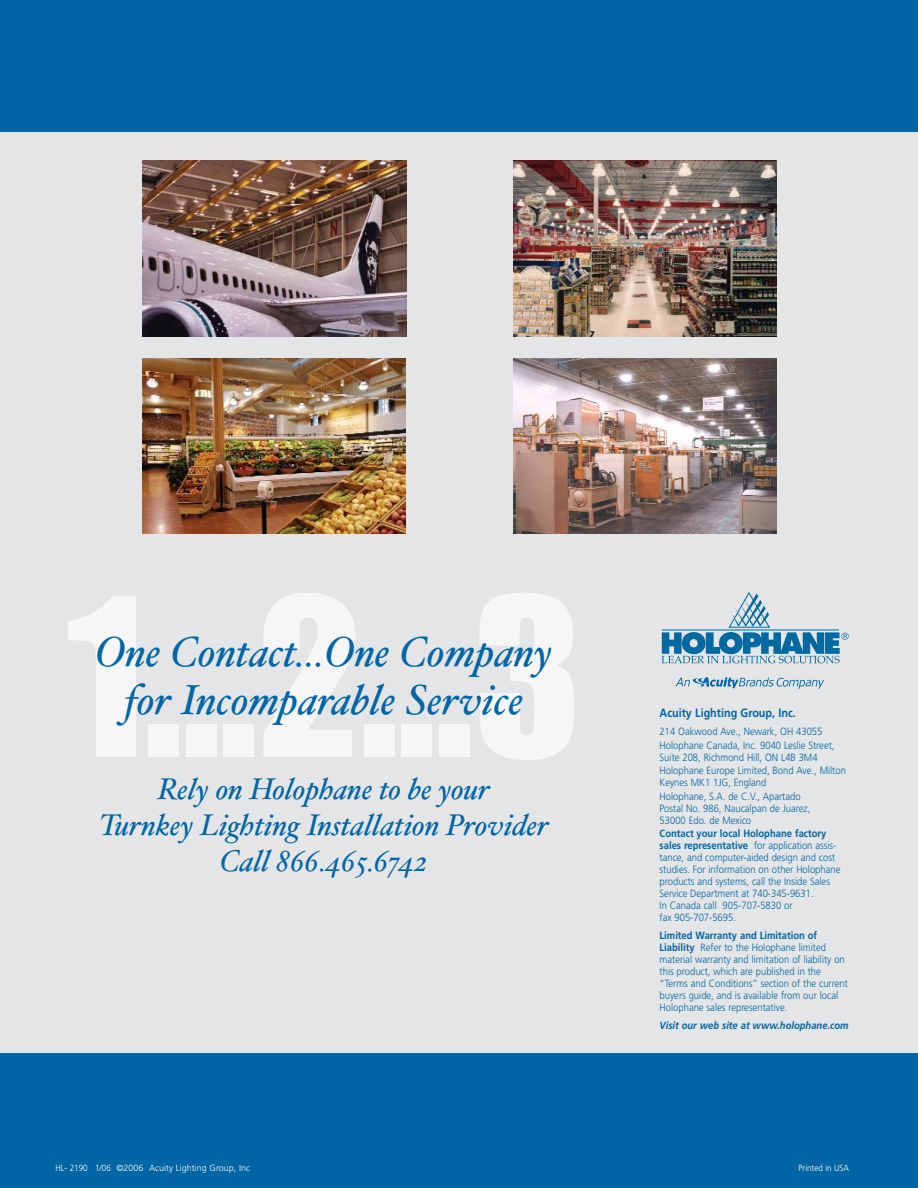
<style>
.page{position:relative;width:918px;height:1188px;background:#fff}
.page>*{position:absolute;margin:0;border:0;box-sizing:border-box;transform-origin:0 0}
.t1{font:italic 42px/48px "Hoefler Text";color:#0065a4;text-align:center}
.t2{font:italic 30px/36px "Hoefler Text";color:#0065a4;text-align:center}
.t3{font:700 12px "Frutiger";color:#0065a4;scale:.9 1}
.t4{font:300 10.5px/12px "Frutiger";color:#0065a4;scale:.9 1}
.t5{font:italic 700 10.5px "Frutiger";color:#0065a4;scale:.9 1}
.t6{font:300 9px "Frutiger";color:#fff;scale:.9 1}
.s1{font-weight:700}
</style>
<div class="page">
<div style="left:0;top:127px;width:918px;height:931px;background:#e4e5e6"></div>
<div style="left:0;top:1053px;width:918px;height:135px;background:#0065a4"></div>
<div style="left:0;top:0;width:918px;height:132px;background:#0065a4"></div>
<img style="left:143px;top:161px;width:263px;height:175px">
<img style="left:143px;top:358px;width:263px;height:175px">
<img style="left:513px;top:161px;width:263px;height:175px">
<img style="left:513px;top:358px;width:263px;height:176px">
<svg style="left:661px;top:592px;width:188px;height:71px"></svg>
<svg style="left:676px;top:677px;width:148px;height:12px"></svg>
<h1 class="t1" style="left:95px;top:632px;width:459px">One Contact...One Company for Incomparable Service</h1>
<h2 class="t2" style="left:99px;top:775px;width:452px">Rely on Holophane to be your<br>Turnkey Lighting Installation Provider<br>Call 866.465.6742</h2>
<p class="t3" style="left:660px;top:708px;width:153px">Acuity Lighting Group, Inc.</p>
<p class="t4" style="left:660px;top:725px;width:196px;line-height:13.6px">214 Oakwood Ave., Newark, OH 43055<br>Holophane Canada, Inc. 9040 Leslie Street,</p>
<p class="t4" style="left:660px;top:751px;width:209px;line-height:13.6px">Suite 208, Richmond Hill, ON L4B 3M4<br>Holophane Europe Limited, Bond Ave., Milton</p>
<p class="t4" style="left:660px;top:777px;width:158px;line-height:13.6px">Keynes MK1 1JG, England<br>Holophane, S.A. de C.V., Apartado</p>
<p class="t4" style="left:660px;top:803px;width:169px">Postal No. 986, Naucalpan de Juarez,<br>53000 Edo. de Mexico</p>
<p class="t4" style="left:660px;top:829px;width:202px"><span class="s1">Contact your local Holophane factory sales representative</span> for application assis&shy;tance, and computer-aided design and cost studies. For information on other Holophane products and systems, call the Inside Sales Service Department at 740-345-9631.<br>In Canada call 905-707-5830 or<br>fax 905-707-5695.</p>
<p class="t4" style="left:660px;top:931px;width:211px"><span class="s1">Limited Warranty and Limitation of Liability</span> Refer to the Holophane limited material warranty and limitation of liability on this product, which are published in the “Terms and Conditions” section of the current buyers guide, and is available from our local Holophane sales representative.</p>
<p class="t5" style="left:660px;top:1022px;width:212px">Visit our web site at www.holophane.com</p>
<p class="t6" style="left:56px;top:1165px;width:218px">HL- 2190 1/06 ©2006 Acuity Lighting Group, Inc</p>
<p class="t6" style="left:799px;top:1165px;width:57px">Printed in USA</p>
</div>
